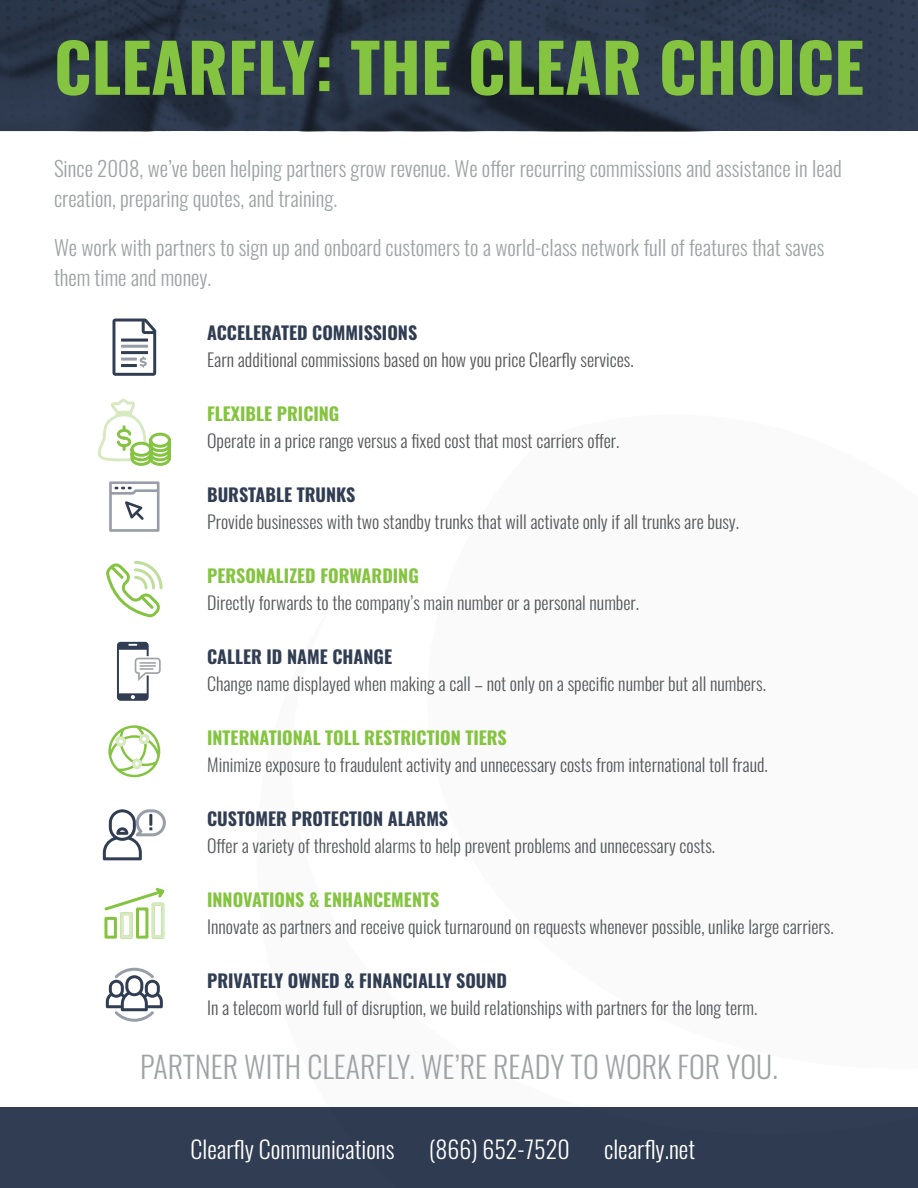
<style>
.page{position:relative;width:918px;height:1188px;background:#fff}
.page>*{position:absolute;margin:0;border:0;box-sizing:border-box;transform-origin:0 0}
.t1{font:700 66.75px "Oswald";color:#84c440}
.t2{font:300 30px "Oswald";color:#9fa3a5}
.t3{font:300 24px "Oswald";color:#fff}
.t4{font:300 21px/30px "Oswald";color:#9fa3a5}
.t5{font:300 18px "Oswald";color:#57585a}
.t6{font:700 18px "Oswald";color:#303d52}
.t7{font:700 18px "Oswald";color:#84c440}
</style>
<div class="page">
<svg style="left:0;top:0;width:918px;height:131px;background:#293447"></svg>
<div style="left:0;top:1107px;width:918px;height:81px;background:#303d52"></div>
<svg style="left:117px;top:642px;width:44px;height:59px"></svg>
<svg style="left:112px;top:319px;width:44px;height:57px"></svg>
<svg style="left:109px;top:481px;width:51px;height:51px"></svg>
<svg style="left:103px;top:809px;width:63px;height:51px"></svg>
<svg style="left:106px;top:968px;width:57px;height:54px"></svg>
<svg style="left:106px;top:561px;width:57px;height:56px"></svg>
<svg style="left:104px;top:888px;width:61px;height:51px"></svg>
<div style="left:120px;top:912px;width:13px;height:27px;border:3px solid #d7e9c0"></div>
<div style="left:152px;top:903px;width:12px;height:36px;border:3px solid #d7e9c0"></div>
<svg style="left:108px;top:725px;width:52px;height:52px"></svg>
<div style="left:116px;top:736px;width:10px;height:11px;border:3px solid #d8eac1;border-radius:50%"></div>
<div style="left:139px;top:734px;width:10px;height:10px;border:3px solid #d8eac1;border-radius:50%"></div>
<div style="left:132px;top:759px;width:10px;height:10px;border:3px solid #d8eac1;border-radius:50%"></div>
<svg style="left:98px;top:399px;width:73px;height:67px"></svg>
<p class="t1" style="left:54px;top:33px;width:812px">CLEARFLY: THE CLEAR CHOICE</p>
<p class="t4" style="left:54px;top:151px;width:789px">Since 2008, we’ve been helping partners grow revenue. We offer recurring commissions and assistance in lead creation, preparing quotes, and training.</p>
<p class="t4" style="left:54px;top:230px;width:772px">We work with partners to sign up and onboard customers to a world-class network full of features that saves them time and money.</p>
<p class="t6" style="left:207px;top:323px;width:212px">ACCELERATED COMMISSIONS</p>
<p class="t5" style="left:207px;top:344px;width:428px">Earn additional commissions based on how you price Clearfly services.</p>
<p class="t7" style="left:207px;top:404px;width:134px">FLEXIBLE PRICING</p>
<p class="t5" style="left:207px;top:425px;width:414px">Operate in a price range versus a fixed cost that most carriers offer.</p>
<p class="t6" style="left:207px;top:485px;width:150px">BURSTABLE TRUNKS</p>
<p class="t5" style="left:207px;top:506px;width:533px">Provide businesses with two standby trunks that will activate only if all trunks are busy.</p>
<p class="t7" style="left:207px;top:566px;width:213px">PERSONALIZED FORWARDING</p>
<p class="t5" style="left:207px;top:587px;width:434px">Directly forwards to the company’s main number or a personal number.</p>
<p class="t6" style="left:207px;top:647px;width:187px">CALLER ID NAME CHANGE</p>
<p class="t5" style="left:207px;top:668px;width:560px">Change name displayed when making a call – not only on a specific number but all numbers.</p>
<p class="t7" style="left:207px;top:728px;width:301px">INTERNATIONAL TOLL RESTRICTION TIERS</p>
<p class="t5" style="left:207px;top:749px;width:562px">Minimize exposure to fraudulent activity and unnecessary costs from international toll fraud.</p>
<p class="t6" style="left:207px;top:809px;width:243px">CUSTOMER PROTECTION ALARMS</p>
<p class="t5" style="left:207px;top:830px;width:510px">Offer a variety of threshold alarms to help prevent problems and unnecessary costs.</p>
<p class="t7" style="left:207px;top:890px;width:234px">INNOVATIONS &amp; ENHANCEMENTS</p>
<p class="t5" style="left:207px;top:911px;width:628px">Innovate as partners and receive quick turnaround on requests whenever possible, unlike large carriers.</p>
<p class="t6" style="left:207px;top:971px;width:302px">PRIVATELY OWNED &amp; FINANCIALLY SOUND</p>
<p class="t5" style="left:207px;top:992px;width:552px">In a telecom world full of disruption, we build relationships with partners for the long term.</p>
<p class="t2" style="left:140px;top:1040px;width:639px">PARTNER WITH CLEARFLY. WE’RE READY TO WORK FOR YOU.</p>
<p class="t3" style="left:191px;top:1128px;width:205px">Clearfly Communications</p>
<p class="t3" style="left:429px;top:1128px;width:142px">(866) 652-7520</p>
<p class="t3" style="left:604px;top:1128px;width:93px">clearfly.net</p>
</div>
